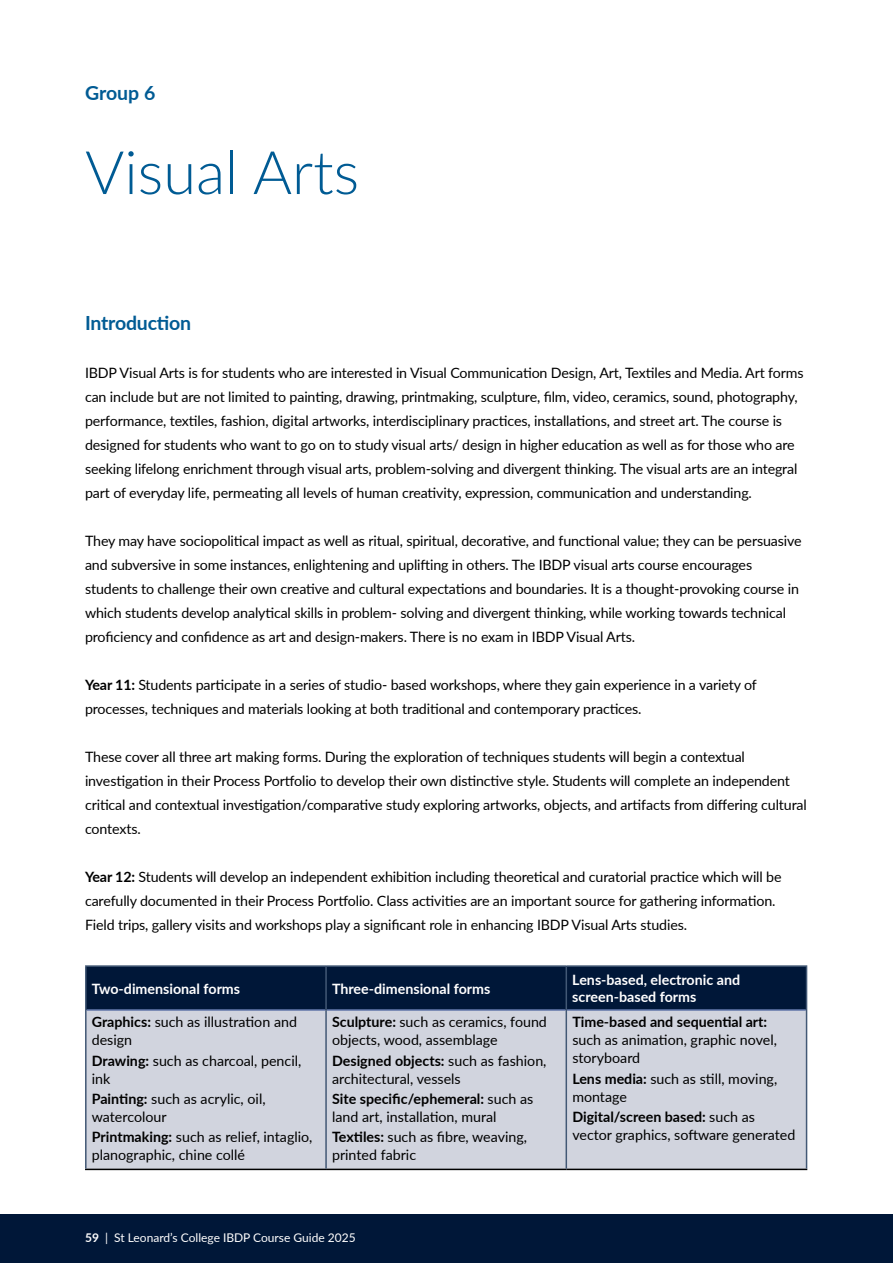
<style>
.page{position:relative;width:893px;height:1263px;background:#fff}
.page>*{position:absolute;margin:0;border:0;box-sizing:border-box;transform-origin:0 0}
.t1{font:300 60px "Lato";color:#005b94}
.t2{font:700 19.5px "Lato";letter-spacing:-.01em;color:#005b94}
.t3{font:14.25px/24px "Lato";letter-spacing:-.01em;color:#000}
.t4{font:700 14.25px/17.1px "Lato";color:#fff}
.t5{font:700 14.25px "Lato";color:#000}
.t6{font:12px "Lato";color:#fff}
.s1{font-weight:700}
</style>
<div class="page">
<div style="left:0;top:1214px;width:893px;height:49px;background:#001738"></div>
<div style="left:87px;top:967px;width:719px;height:42px;background:#001738"></div>
<div style="left:87px;top:1011px;width:719px;height:158px;background:#d1d4de"></div>
<hr style="left:87px;top:1009px;width:238px;height:2px;background:#5d72a6">
<hr style="left:327px;top:1009px;width:239px;height:2px;background:#5d72a6">
<hr style="left:567px;top:1009px;width:239px;height:2px;background:#5d72a6">
<hr style="left:85px;top:1169px;width:241px;height:1px;background:#000">
<hr style="left:326px;top:1169px;width:240px;height:1px;background:#000">
<hr style="left:566px;top:1169px;width:241px;height:1px;background:#000">
<hr style="left:85px;top:965px;width:241px;height:2px;background:#425875">
<hr style="left:85px;top:967px;width:2px;height:43px;background:#425875">
<hr style="left:326px;top:965px;width:240px;height:2px;background:#425875">
<hr style="left:325px;top:967px;width:2px;height:43px;background:#425875">
<hr style="left:566px;top:965px;width:241px;height:2px;background:#425875">
<hr style="left:566px;top:967px;width:1px;height:43px;background:#425875">
<hr style="left:806px;top:967px;width:1px;height:43px;background:#425875">
<hr style="left:85px;top:1010px;width:2px;height:159px;background:#425875">
<hr style="left:325px;top:1010px;width:2px;height:159px;background:#425875">
<hr style="left:566px;top:1010px;width:1px;height:159px;background:#425875">
<hr style="left:806px;top:1010px;width:1px;height:159px;background:#425875">
<h2 class="t2" style="left:85px;top:86px;width:72px">Group 6</h2>
<h1 class="t1" style="left:85px;top:131px;width:276px">Visual Arts</h1>
<h2 class="t2" style="left:85px;top:309px;width:108px">Introduction</h2>
<p class="t3" style="left:85px;top:360px;width:720px">IBDP Visual Arts is for students who are interested in Visual Communication Design, Art, Textiles and Media. Art forms can include but are not limited to painting, drawing, printmaking, sculpture, film, video, ceramics, sound, photography, performance, textiles, fashion, digital artworks, interdisciplinary practices, installations, and street art. The course is designed for students who want to go on to study visual arts/ design in higher education as well as for those who are seeking lifelong enrichment through visual arts, problem-solving and divergent thinking. The visual arts are an integral part of everyday life, permeating all levels of human creativity, expression, communication and understanding.</p>
<p class="t3" style="left:85px;top:528px;width:718px">They may have sociopolitical impact as well as ritual, spiritual, decorative, and functional value; they can be persuasive and subversive in some instances, enlightening and uplifting in others. The IBDP visual arts course encourages students to challenge their own creative and cultural expectations and boundaries. It is a thought-provoking course in which students develop analytical skills in problem- solving and divergent thinking, while working towards technical proficiency and confidence as art and design-makers. There is no exam in IBDP Visual Arts.</p>
<p class="t3" style="left:85px;top:672px;width:673px"><span class="s1">Year 11:</span> Students participate in a series of studio- based workshops, where they gain experience in a variety of processes, techniques and materials looking at both traditional and contemporary practices.</p>
<p class="t3" style="left:85px;top:744px;width:723px">These cover all three art making forms. During the exploration of techniques students will begin a contextual investigation in their Process Portfolio to develop their own distinctive style. Students will complete an independent critical and contextual investigation/comparative study exploring artworks, objects, and artifacts from differing cultural contexts.</p>
<p class="t3" style="left:85px;top:864px;width:698px"><span class="s1">Year 12:</span> Students will develop an independent exhibition including theoretical and curatorial practice which will be carefully documented in their Process Portfolio. Class activities are an important source for gathering information.<br>Field trips, gallery visits and workshops play a significant role in enhancing IBDP Visual Arts studies.</p>
<p class="t4" style="left:92px;top:981px;width:150px">Two-dimensional forms</p>
<p class="t4" style="left:332px;top:981px;width:160px">Three-dimensional forms</p>
<p class="t4" style="left:572px;top:971px;width:169px">Lens-based, electronic and screen-based forms</p>
<p class="t3" style="left:92px;top:1013px;width:207px;line-height:18px"><span class="s1">Graphics:</span> such as illustration and design</p>
<p class="t3" style="left:92px;top:1051px;width:211px;line-height:18px"><span class="s1">Drawing:</span> such as charcoal, pencil, ink</p>
<p class="t3" style="left:92px;top:1089px;width:175px;line-height:18px"><span class="s1">Painting:</span> such as acrylic, oil, watercolour</p>
<p class="t3" style="left:92px;top:1127px;width:222px;line-height:18px"><span class="s1">Printmaking:</span> such as relief, intaglio, planographic, chine collé</p>
<p class="t5" style="left:572px;top:1012px;width:196px">Time-based and sequential art:</p>
<p class="t3" style="left:572px;top:1030px;width:206px;line-height:18px">such as animation, graphic novel, storyboard</p>
<p class="t3" style="left:572px;top:1069px;width:206px;line-height:18px"><span class="s1">Lens media:</span> such as still, moving, montage</p>
<p class="t3" style="left:572px;top:1108px;width:224px;line-height:18px"><span class="s1">Digital/screen based:</span> such as vector graphics, software generated</p>
<p class="t3" style="left:332px;top:1013px;width:216px;line-height:18px"><span class="s1">Sculpture:</span> such as ceramics, found objects, wood, assemblage</p>
<p class="t3" style="left:332px;top:1052px;width:216px;line-height:18px"><span class="s1">Designed objects:</span> such as fashion, architectural, vessels</p>
<p class="t3" style="left:332px;top:1090px;width:203px;line-height:18px"><span class="s1">Site specific/ephemeral:</span> such as land art, installation, mural</p>
<p class="t3" style="left:332px;top:1127px;width:196px;line-height:18px"><span class="s1">Textiles:</span> such as fibre, weaving, printed fabric</p>
<p class="t6" style="left:85px;top:1229px;width:272px"><span class="s1">59</span> | St Leonard’s College IBDP Course Guide 2025</p>
</div>
